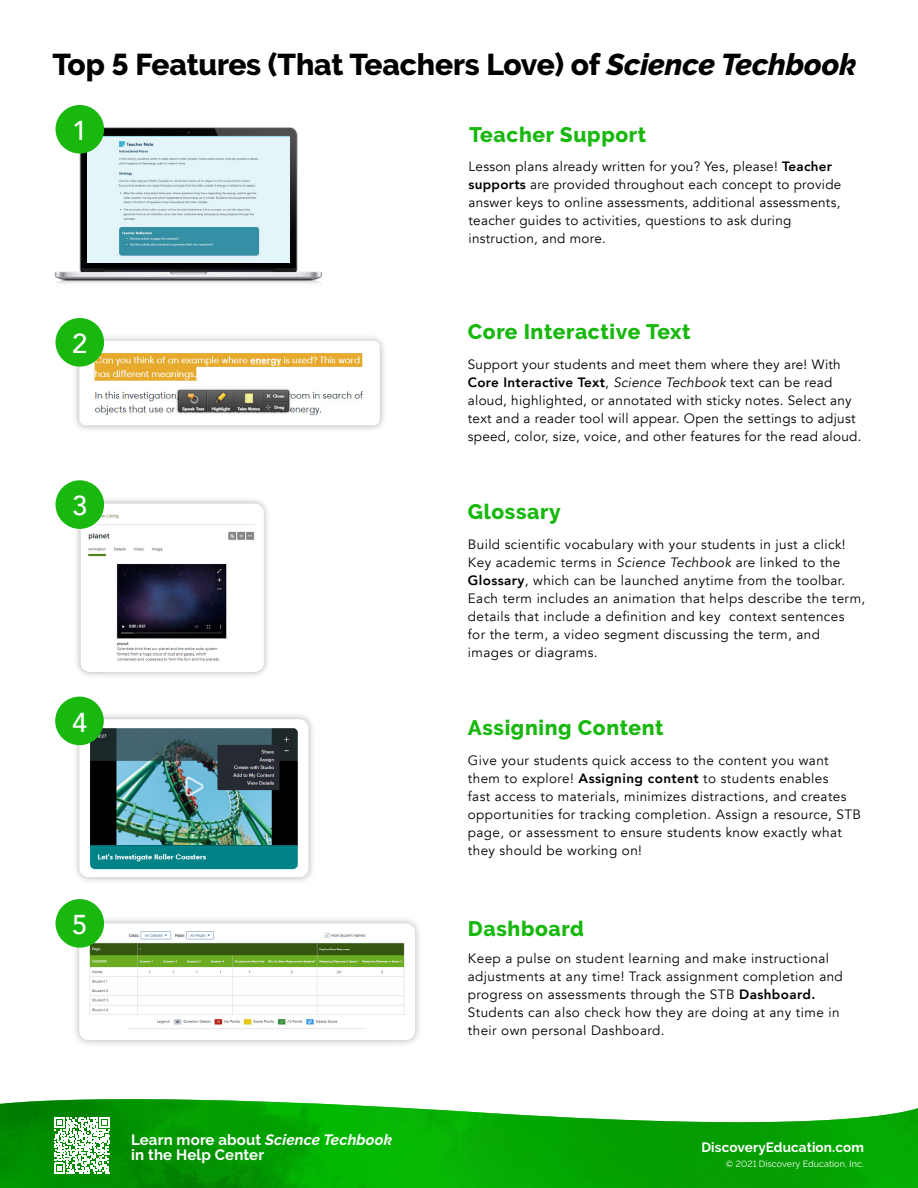
<style>
.page{position:relative;width:918px;height:1188px;background:#fff}
.page>*{position:absolute;margin:0;border:0;box-sizing:border-box;transform-origin:0 0}
.t1{font:800 30px "Raleway";letter-spacing:-.005em;color:#000}
.t2{font:500 27.3px "Avenir";color:#fff}
.t3{font:800 21px "Raleway";letter-spacing:.03em;color:#18b80f}
.t4{font:700 15px/15px "Raleway";letter-spacing:.01em;color:#fff}
.t5{font:13.5px/18px "Avenir";letter-spacing:.03em;color:#000}
.t6{font:700 13.5px "Raleway";letter-spacing:.01em;color:#fff}
.t7{font:9px "Raleway";letter-spacing:.01em;color:#fff}
.s1{font-style:italic}
.s2{font-weight:800}
</style>
<div class="page">
<svg style="left:0;top:1134px;width:918px;height:54px;background:#04a202"></svg>
<img style="left:0;top:1099px;width:918px;height:35px">
<svg style="left:54px;top:1117px;width:56px;height:56px"></svg>
<img style="left:55px;top:126px;width:267px;height:158px">
<img style="left:87px;top:136px;width:203px;height:126px">
<div style="left:72px;top:333px;width:315px;height:100px;background:#000;opacity:.3"></div>
<div style="left:79px;top:341px;width:301px;height:84px;background:#fff;border-radius:6px"></div>
<img style="left:92px;top:349px;width:272px;height:66px">
<div style="left:73px;top:496px;width:198px;height:183px;background:#000;opacity:.3"></div>
<img style="left:81px;top:504px;width:183px;height:168px">
<div style="left:71px;top:915px;width:352px;height:133px;background:#000;opacity:.3"></div>
<div style="left:79px;top:923px;width:336px;height:117px;background:#fff;border-radius:9px"></div>
<img style="left:84px;top:927px;width:331px;height:113px">
<div style="left:72px;top:712px;width:244px;height:173px;background:#000;opacity:.3"></div>
<div style="left:79px;top:719px;width:230px;height:158px;background:#fff;border-radius:9px"></div>
<img style="left:86px;top:726px;width:212px;height:144px">
<div style="left:56px;top:105px;width:48px;height:49px;background:#18b80f;border-radius:50%"></div>
<div style="left:56px;top:318px;width:48px;height:49px;background:#18b80f;border-radius:50%"></div>
<div style="left:56px;top:480px;width:48px;height:49px;background:#18b80f;border-radius:50%"></div>
<div style="left:55px;top:697px;width:49px;height:48px;background:#18b80f;border-radius:50%"></div>
<div style="left:56px;top:899px;width:48px;height:49px;background:#18b80f;border-radius:50%"></div>
<h1 class="t1" style="left:52px;top:48px;width:806px">Top 5 Features (That Teachers Love) of <span class="s1">Science Techbook</span></h1>
<h2 class="t2" style="left:72px;top:107px;width:17px">1</h2>
<h2 class="t2" style="left:72px;top:320px;width:17px">2</h2>
<h2 class="t2" style="left:72px;top:482px;width:17px">3</h2>
<h2 class="t2" style="left:72px;top:698px;width:17px">4</h2>
<h2 class="t2" style="left:72px;top:901px;width:17px">5</h2>
<h3 class="t3" style="left:469px;top:122px;width:179px">Teacher Support</h3>
<p class="t5" style="left:469px;top:158px;width:374px">Lesson plans already written for you? Yes, please! <span class="s2">Teacher supports</span> are provided throughout each concept to provide answer keys to online assessments, additional assessments, teacher guides to activities, questions to ask during instruction, and more.</p>
<h3 class="t3" style="left:468px;top:319px;width:224px">Core Interactive Text</h3>
<p class="t5" style="left:468px;top:356px;width:395px">Support your students and meet them where they are! With <span class="s2">Core Interactive Text</span>, <span class="s1">Science Techbook</span> text can be read aloud, highlighted, or annotated with sticky notes. Select any text and a reader tool will appear. Open the settings to adjust speed, color, size, voice, and other features for the read aloud.</p>
<h3 class="t3" style="left:468px;top:500px;width:94px">Glossary</h3>
<p class="t5" style="left:468px;top:536px;width:399px">Build scientific vocabulary with your students in just a click!<br>Key academic terms in <span class="s1">Science Techbook</span> are linked to the <span class="s2">Glossary</span>, which can be launched anytime from the toolbar.<br>Each term includes an animation that helps describe the term, details that include a definition and key context sentences<br>for the term, a video segment discussing the term, and images or diagrams.</p>
<h3 class="t3" style="left:468px;top:716px;width:197px">Assigning Content</h3>
<p class="t5" style="left:468px;top:752px;width:395px">Give your students quick access to the content you want them to explore! <span class="s2">Assigning content</span> to students enables<br>fast access to materials, minimizes distractions, and creates opportunities for tracking completion. Assign a resource, STB page, or assessment to ensure students know exactly what they should be working on!</p>
<h3 class="t3" style="left:468px;top:917px;width:117px">Dashboard</h3>
<p class="t5" style="left:468px;top:950px;width:377px">Keep a pulse on student learning and make instructional adjustments at any time! Track assignment completion and progress on assessments through the STB <span class="s2">Dashboard.<br></span>Students can also check how they are doing at any time in their own personal Dashboard.</p>
<p class="t4" style="left:131px;top:1132px;width:262px">Learn more about <span class="s1">Science Techbook </span>in the Help Center</p>
<p class="t6" style="left:702px;top:1140px;width:164px">DiscoveryEducation.com</p>
<p class="t7" style="left:726px;top:1159px;width:140px">© 2021 Discovery Education, Inc.</p>
</div>
